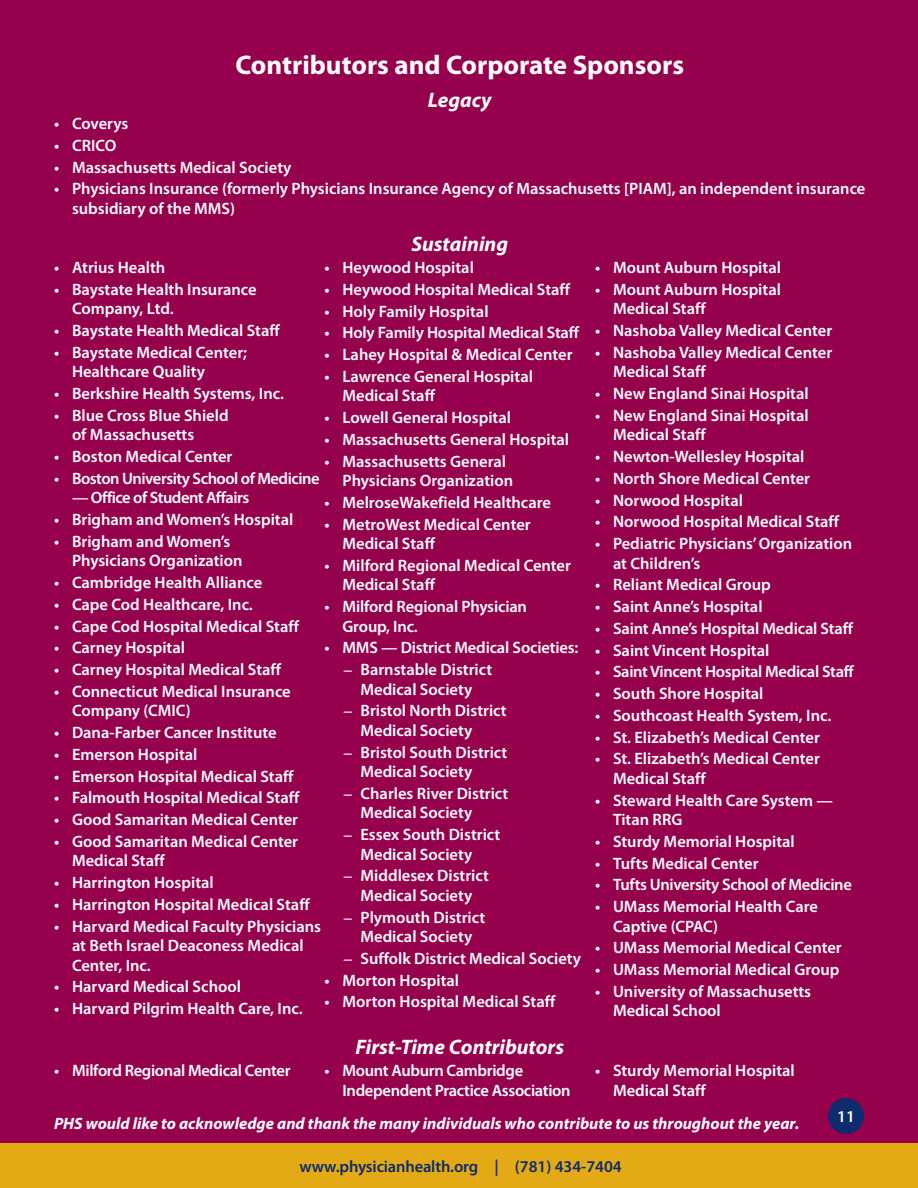
<style>
.page{position:relative;width:918px;height:1188px;background:#96014d}
.page>*{position:absolute;margin:0;border:0;box-sizing:border-box;transform-origin:0 0}
.t1{font:700 27px "Myriad Pro";color:#fff}
.H2_H1{font:italic 700 21px "Myriad Pro";color:#fff}
.t2{font:600 16.5px/19.5px "Myriad Pro";color:#fff}
.t3{font:600 16.5px/19.5px "Myriad Pro";letter-spacing:-.02em;color:#fff}
.TXT_SANS{font:italic 700 16.5px "Myriad Pro";color:#fff}
.t4{font:600 16.5px "Myriad Pro";letter-spacing:-.03em;color:#fff}
.t5{font:600 16.5px "Myriad Pro";letter-spacing:-.01em;color:#0d2b6d}
.s1{font-family:"Adobe Jenson Pro"}
</style>
<div class="page">
<div style="left:828px;top:1098px;width:36px;height:36px;background:#0d2b6d;border-radius:50%"></div>
<div style="left:0;top:1143px;width:918px;height:45px;background:#e3aa15"></div>
<h1 class="t1" style="left:235px;top:50px;width:450px">Contributors and Corporate Sponsors</h1>
<p class="H2_H1" style="left:428px;top:89px;width:65px">Legacy</p>
<p class="t2" style="left:54px;top:114px;width:76px">• Coverys</p>
<p class="t2" style="left:54px;top:136px;width:64px">• CRICO</p>
<p class="t2" style="left:54px;top:157px;width:239px">• Massachusetts Medical Society</p>
<p class="t2" style="left:72px;top:179px;width:795px;text-indent:-18px">• Physicians Insurance (formerly Physicians Insurance Agency of Massachusetts [PIAM], an independent insurance subsidiary of the MMS)</p>
<h2 class="H2_H1" style="left:411px;top:233px;width:98px">Sustaining</h2>
<p class="t2" style="left:54px;top:258px;width:113px">• Atrius Health</p>
<p class="t2" style="left:72px;top:280px;width:186px;text-indent:-18px">• Baystate Health Insurance<br>Company, Ltd.</p>
<p class="t2" style="left:54px;top:321px;width:227px">• Baystate Health Medical Staff</p>
<p class="t2" style="left:72px;top:343px;width:177px;text-indent:-18px">• Baystate Medical Center;<br>Healthcare Quality</p>
<p class="t2" style="left:54px;top:384px;width:232px">• Berkshire Health Systems, Inc.</p>
<p class="t2" style="left:72px;top:406px;width:158px;text-indent:-18px">• Blue Cross Blue Shield of Massachusetts</p>
<p class="t2" style="left:54px;top:447px;width:180px">• Boston Medical Center</p>
<p class="t4" style="left:54px;top:469px;width:267px">• Boston University School of Medicine</p>
<p class="t4" style="left:72px;top:489px;width:179px">— Office of Student Affairs</p>
<p class="t2" style="left:54px;top:510px;width:241px">• Brigham and Women’s Hospital</p>
<p class="t2" style="left:72px;top:532px;width:172px;text-indent:-18px">• Brigham and Women’s<br>Physicians Organization</p>
<p class="t2" style="left:54px;top:573px;width:210px">• Cambridge Health Alliance</p>
<p class="t2" style="left:54px;top:595px;width:200px">• Cape Cod Healthcare, Inc.</p>
<p class="t2" style="left:54px;top:616px;width:246px">• Cape Cod Hospital Medical Staff</p>
<p class="t2" style="left:54px;top:638px;width:132px">• Carney Hospital</p>
<p class="t2" style="left:54px;top:660px;width:229px">• Carney Hospital Medical Staff</p>
<p class="t2" style="left:72px;top:682px;width:220px;text-indent:-18px">• Connecticut Medical Insurance<br>Company (CMIC)</p>
<p class="t2" style="left:54px;top:723px;width:224px">• Dana-Farber Cancer Institute</p>
<p class="t2" style="left:54px;top:745px;width:145px">• Emerson Hospital</p>
<p class="t2" style="left:54px;top:766px;width:241px">• Emerson Hospital Medical Staff</p>
<p class="t2" style="left:54px;top:788px;width:247px">• Falmouth Hospital Medical Staff</p>
<p class="t2" style="left:54px;top:810px;width:246px">• Good Samaritan Medical Center</p>
<p class="t2" style="left:72px;top:832px;width:228px;text-indent:-18px">• Good Samaritan Medical Center<br>Medical Staff</p>
<p class="t2" style="left:54px;top:873px;width:161px">• Harrington Hospital</p>
<p class="t2" style="left:54px;top:895px;width:257px">• Harrington Hospital Medical Staff</p>
<p class="t2" style="left:72px;top:916px;width:251px;text-indent:-18px">• Harvard Medical Faculty Physicians at Beth Israel Deaconess Medical<br>Center, Inc.</p>
<p class="t2" style="left:54px;top:977px;width:188px">• Harvard Medical School</p>
<p class="t2" style="left:54px;top:999px;width:250px">• Harvard Pilgrim Health Care, Inc.</p>
<p class="t2" style="left:324px;top:258px;width:151px">• Heywood Hospital</p>
<p class="t2" style="left:324px;top:280px;width:247px">• Heywood Hospital Medical Staff</p>
<p class="t2" style="left:324px;top:301px;width:166px">• Holy Family Hospital</p>
<p class="t2" style="left:324px;top:323px;width:256px">• Holy Family Hospital Medical Staff</p>
<p class="t2" style="left:324px;top:345px;width:250px">• Lahey Hospital &amp; Medical Center</p>
<p class="t2" style="left:342px;top:367px;width:192px;text-indent:-18px">• Lawrence General Hospital<br>Medical Staff</p>
<p class="t2" style="left:324px;top:408px;width:188px">• Lowell General Hospital</p>
<p class="t2" style="left:324px;top:430px;width:246px">• Massachusetts General Hospital</p>
<p class="t2" style="left:342px;top:451px;width:172px;text-indent:-18px">• Massachusetts General<br>Physicians Organization</p>
<p class="t2" style="left:324px;top:493px;width:228px">• MelroseWakefield Healthcare</p>
<p class="t2" style="left:342px;top:514px;width:190px;text-indent:-18px">• MetroWest Medical Center<br>Medical Staff</p>
<p class="t2" style="left:342px;top:556px;width:230px;text-indent:-18px">• Milford Regional Medical Center<br>Medical Staff</p>
<p class="t2" style="left:342px;top:597px;width:186px;text-indent:-18px">• Milford Regional Physician<br>Group, Inc.</p>
<p class="t2" style="left:324px;top:638px;width:255px">• MMS — District Medical Societies:</p>
<p class="t2" style="left:342px;top:660px;width:151px;text-align:center"><span class="s1">−</span> Barnstable District<br>Medical Society</p>
<p class="t2" style="left:360px;top:701px;width:148px;text-indent:-18px"><span class="s1">−</span> Bristol North District<br>Medical Society</p>
<p class="t2" style="left:360px;top:742px;width:148px;text-indent:-18px"><span class="s1">−</span> Bristol South District<br>Medical Society</p>
<p class="t2" style="left:360px;top:784px;width:149px;text-indent:-18px"><span class="s1">−</span> Charles River District<br>Medical Society</p>
<p class="t2" style="left:360px;top:825px;width:141px;text-indent:-18px"><span class="s1">−</span> Essex South District<br>Medical Society</p>
<p class="t2" style="left:342px;top:866px;width:148px;text-align:center"><span class="s1">−</span> Middlesex District<br>Medical Society</p>
<p class="t2" style="left:342px;top:907px;width:144px;text-align:center"><span class="s1">−</span> Plymouth District<br>Medical Society</p>
<p class="t2" style="left:342px;top:949px;width:240px"><span class="s1">−</span> Suffolk District Medical Society</p>
<p class="t2" style="left:324px;top:970px;width:136px">• Morton Hospital</p>
<p class="t2" style="left:324px;top:992px;width:232px">• Morton Hospital Medical Staff</p>
<p class="t2" style="left:595px;top:258px;width:187px">• Mount Auburn Hospital</p>
<p class="t2" style="left:613px;top:280px;width:169px;text-indent:-18px">• Mount Auburn Hospital<br>Medical Staff</p>
<p class="t2" style="left:595px;top:321px;width:239px">• Nashoba Valley Medical Center</p>
<p class="t2" style="left:613px;top:343px;width:221px;text-indent:-18px">• Nashoba Valley Medical Center<br>Medical Staff</p>
<p class="t2" style="left:595px;top:384px;width:215px">• New England Sinai Hospital</p>
<p class="t2" style="left:613px;top:406px;width:197px;text-indent:-18px">• New England Sinai Hospital<br>Medical Staff</p>
<p class="t2" style="left:595px;top:447px;width:211px">• Newton-Wellesley Hospital</p>
<p class="t2" style="left:595px;top:469px;width:217px">• North Shore Medical Center</p>
<p class="t2" style="left:595px;top:490px;width:150px">• Norwood Hospital</p>
<p class="t2" style="left:595px;top:512px;width:246px">• Norwood Hospital Medical Staff</p>
<p class="t2" style="left:613px;top:534px;width:241px;text-indent:-18px">• Pediatric Physicians’ Organization at Children’s</p>
<p class="t2" style="left:595px;top:575px;width:177px">• Reliant Medical Group</p>
<p class="t2" style="left:595px;top:597px;width:169px">• Saint Anne’s Hospital</p>
<p class="t2" style="left:595px;top:619px;width:260px">• Saint Anne’s Hospital Medical Staff</p>
<p class="t2" style="left:595px;top:640px;width:176px">• Saint Vincent Hospital</p>
<p class="t3" style="left:595px;top:662px;width:260px">• Saint Vincent Hospital Medical Staff</p>
<p class="t2" style="left:595px;top:684px;width:170px">• South Shore Hospital</p>
<p class="t2" style="left:595px;top:706px;width:238px">• Southcoast Health System, Inc.</p>
<p class="t2" style="left:595px;top:727px;width:226px">• St. Elizabeth’s Medical Center</p>
<p class="t2" style="left:613px;top:749px;width:208px;text-indent:-18px">• St. Elizabeth’s Medical Center<br>Medical Staff</p>
<p class="t2" style="left:613px;top:790px;width:221px;text-indent:-18px">• Steward Health Care System —<br>Titan RRG</p>
<p class="t2" style="left:595px;top:832px;width:201px">• Sturdy Memorial Hospital</p>
<p class="t2" style="left:595px;top:853px;width:165px">• Tufts Medical Center</p>
<p class="t3" style="left:595px;top:875px;width:258px">• Tufts University School of Medicine</p>
<p class="t2" style="left:613px;top:897px;width:206px;text-indent:-18px">• UMass Memorial Health Care<br>Captive (CPAC)</p>
<p class="t2" style="left:595px;top:938px;width:248px">• UMass Memorial Medical Center</p>
<p class="t2" style="left:595px;top:960px;width:246px">• UMass Memorial Medical Group</p>
<p class="t2" style="left:613px;top:982px;width:200px;text-indent:-18px">• University of Massachusetts<br>Medical School</p>
<h2 class="H2_H1" style="left:355px;top:1035px;width:210px">First-Time Contributors</h2>
<p class="t3" style="left:54px;top:1061px;width:238px">• Milford Regional Medical Center</p>
<p class="t3" style="left:342px;top:1061px;width:230px;text-indent:-18px">• Mount Auburn Cambridge<br>Independent Practice Association</p>
<p class="t2" style="left:613px;top:1061px;width:183px;text-indent:-18px">• Sturdy Memorial Hospital<br>Medical Staff</p>
<p class="TXT_SANS" style="left:54px;top:1114px;width:747px">PHS would like to acknowledge and thank the many individuals who contribute to us throughout the year.</p>
<p class="t5" style="left:299px;top:1157px;width:324px">www.physicianhealth.org | (781) 434-7404</p>
<p class="t2" style="left:837px;top:1107px;width:19px">11</p>
</div>
